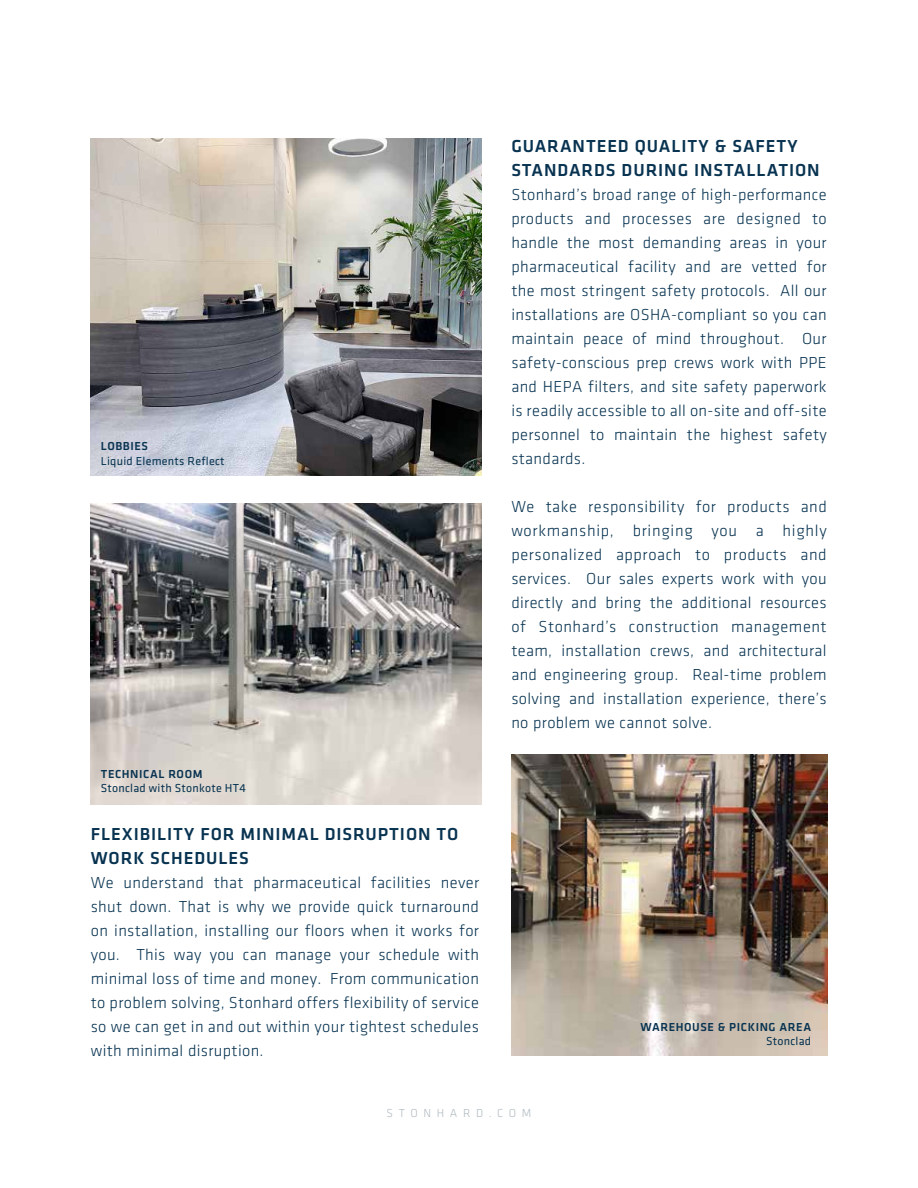
<style>
.page{position:relative;width:918px;height:1188px;background:#fff}
.page>*{position:absolute;margin:0;border:0;box-sizing:border-box;transform-origin:0 0}
.t1{font:500 18px/24px "Klavika";letter-spacing:.05em;color:#083351}
.t2{font:300 16.5px/24px "Klavika";letter-spacing:.02em;color:#083351;text-align:justify}
.t3{font:12px "Klavika";letter-spacing:.02em;color:#083351}
.t4{font:500 12px "Klavika";letter-spacing:.05em;color:#083351}
.t5{font:300 12px "Klavika";letter-spacing:.475em;color:#afb9bf}
</style>
<div class="page">
<img style="left:90px;top:503px;width:392px;height:301px">
<img style="left:511px;top:755px;width:317px;height:301px">
<img style="left:90px;top:138px;width:392px;height:337px">
<p class="t4" style="left:101px;top:440px;width:49px">LOBBIES</p>
<p class="t3" style="left:101px;top:454px;width:125px">Liquid Elements Reflect</p>
<p class="t4" style="left:101px;top:768px;width:103px">TECHNICAL ROOM</p>
<p class="t3" style="left:101px;top:782px;width:146px">Stonclad with Stonkote HT4</p>
<p class="t1" style="left:91px;top:822px;width:369px">FLEXIBILITY FOR MINIMAL DISRUPTION TO<br>WORK SCHEDULES</p>
<p class="t2" style="left:91px;top:870px;width:390px">We understand that pharmaceutical facilities never shut down. That is why we provide quick turnaround on installation, installing our floors when it works for you. This way you can manage your schedule with minimal loss of time and money. From communication to problem solving, Stonhard offers flexibility of service so we can get in and out within your tightest schedules with minimal disruption.</p>
<p class="t1" style="left:511px;top:134px;width:310px">GUARANTEED QUALITY &amp; SAFETY<br>STANDARDS DURING INSTALLATION</p>
<p class="t2" style="left:511px;top:182px;width:317px">Stonhard’s broad range of high-performance products and processes are designed to handle the most demanding areas in your pharmaceutical facility and are vetted for the most stringent safety protocols. All our installations are OSHA-compliant so you can maintain peace of mind throughout. Our safety-conscious prep crews work with PPE and HEPA filters, and site safety paperwork is readily accessible to all on-site and off-site personnel to maintain the highest safety standards.</p>
<p class="t2" style="left:511px;top:494px;width:317px">We take responsibility for products and workmanship, bringing you a highly personalized approach to products and services. Our sales experts work with you directly and bring the additional resources of Stonhard’s construction management team, installation crews, and architectural and engineering group. Real-time problem solving and installation experience, there’s no problem we cannot solve.</p>
<p class="t4" style="left:641px;top:1020px;width:172px">WAREHOUSE &amp; PICKING AREA</p>
<p class="t3" style="left:766px;top:1035px;width:47px">Stonclad</p>
<p class="t5" style="left:387px;top:1105px;width:146px">STONHARD.COM</p>
</div>
